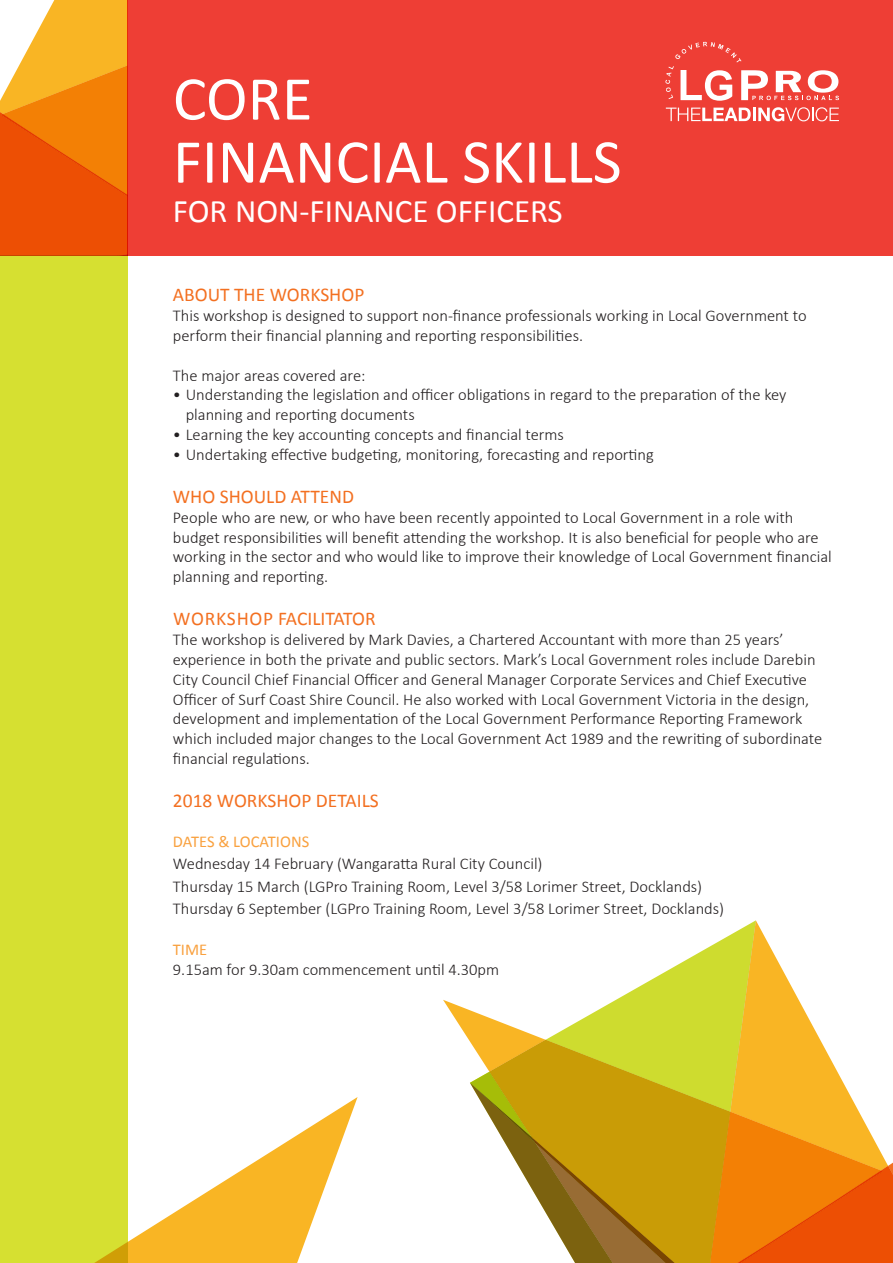
<style>
.page{position:relative;width:893px;height:1263px;background:#fff}
.page>*{position:absolute;margin:0;border:0;box-sizing:border-box;transform-origin:0 0}
.t1{font:63px/63px "Calibri";color:#fff}
.t2{font:33px "Calibri";color:#fff}
.t3{font:19.5px "Calibri";color:#f37021}
.t4{font:300 16.5px/19.8px "Calibri";color:#231f20}
.s1{font-weight:400;color:#f9a13f}
</style>
<div class="page">
<div style="left:0;top:255px;width:128px;height:1008px;background:#d6e031"></div>
<svg style="left:94px;top:1097px;width:264px;height:166px"></svg>
<svg style="left:443px;top:920px;width:450px;height:343px"></svg>
<svg style="left:0;top:0;width:128px;height:255px;background:#f38624"></svg>
<div style="left:128px;top:0;width:765px;height:255px;background:#ee3e35"></div>
<svg style="left:665px;top:42px;width:174px;height:59px"></svg>
<svg style="left:666px;top:107px;width:173px;height:14px"></svg>
<p class="t1" style="left:173px;top:67px;width:450px">CORE<br>FINANCIAL SKILLS</p>
<p class="t2" style="left:173px;top:190px;width:391px">FOR NON-FINANCE OFFICERS</p>
<p class="t3" style="left:173px;top:282px;width:193px">ABOUT THE WORKSHOP</p>
<p class="t4" style="left:173px;top:306px;width:635px">This workshop is designed to support non-finance professionals working in Local Government to perform their financial planning and reporting responsibilities.</p>
<p class="t4" style="left:173px;top:365px;width:194px">The major areas covered are:</p>
<p class="t4" style="left:186px;top:385px;width:602px;text-indent:-13px">• Understanding the legislation and officer obligations in regard to the preparation of the key planning and reporting documents</p>
<p class="t4" style="left:173px;top:424px;width:393px">• Learning the key accounting concepts and financial terms</p>
<p class="t4" style="left:173px;top:444px;width:482px">• Undertaking effective budgeting, monitoring, forecasting and reporting</p>
<p class="t3" style="left:173px;top:484px;width:183px">WHO SHOULD ATTEND</p>
<p class="t4" style="left:173px;top:507px;width:660px">People who are new, or who have been recently appointed to Local Government in a role with budget responsibilities will benefit attending the workshop. It is also beneficial for people who are working in the sector and who would like to improve their knowledge of Local Government financial planning and reporting.</p>
<p class="t3" style="left:173px;top:606px;width:204px">WORKSHOP FACILITATOR</p>
<p class="t4" style="left:173px;top:630px;width:651px">The workshop is delivered by Mark Davies, a Chartered Accountant with more than 25 years’ experience in both the private and public sectors. Mark’s Local Government roles include Darebin City Council Chief Financial Officer and General Manager Corporate Services and Chief Executive Officer of Surf Coast Shire Council. He also worked with Local Government Victoria in the design, development and implementation of the Local Government Performance Reporting Framework which included major changes to the Local Government Act 1989 and the rewriting of subordinate financial regulations.</p>
<p class="t3" style="left:173px;top:788px;width:207px">2018 WORKSHOP DETAILS</p>
<p class="t4" style="left:173px;top:830px;width:371px;line-height:22.5px"><span class="s1">DATES &amp; LOCATIONS<br></span>Wednesday 14 February (Wangaratta Rural City Council)</p>
<p class="t4" style="left:173px;top:875px;width:553px;line-height:22.5px">Thursday 15 March (LGPro Training Room, Level 3/58 Lorimer Street, Docklands)<br>Thursday 6 September (LGPro Training Room, Level 3/58 Lorimer Street, Docklands)</p>
<p class="t4" style="left:173px;top:939px;width:328px"><span class="s1">TIME<br></span>9.15am for 9.30am commencement until 4.30pm</p>
</div>
